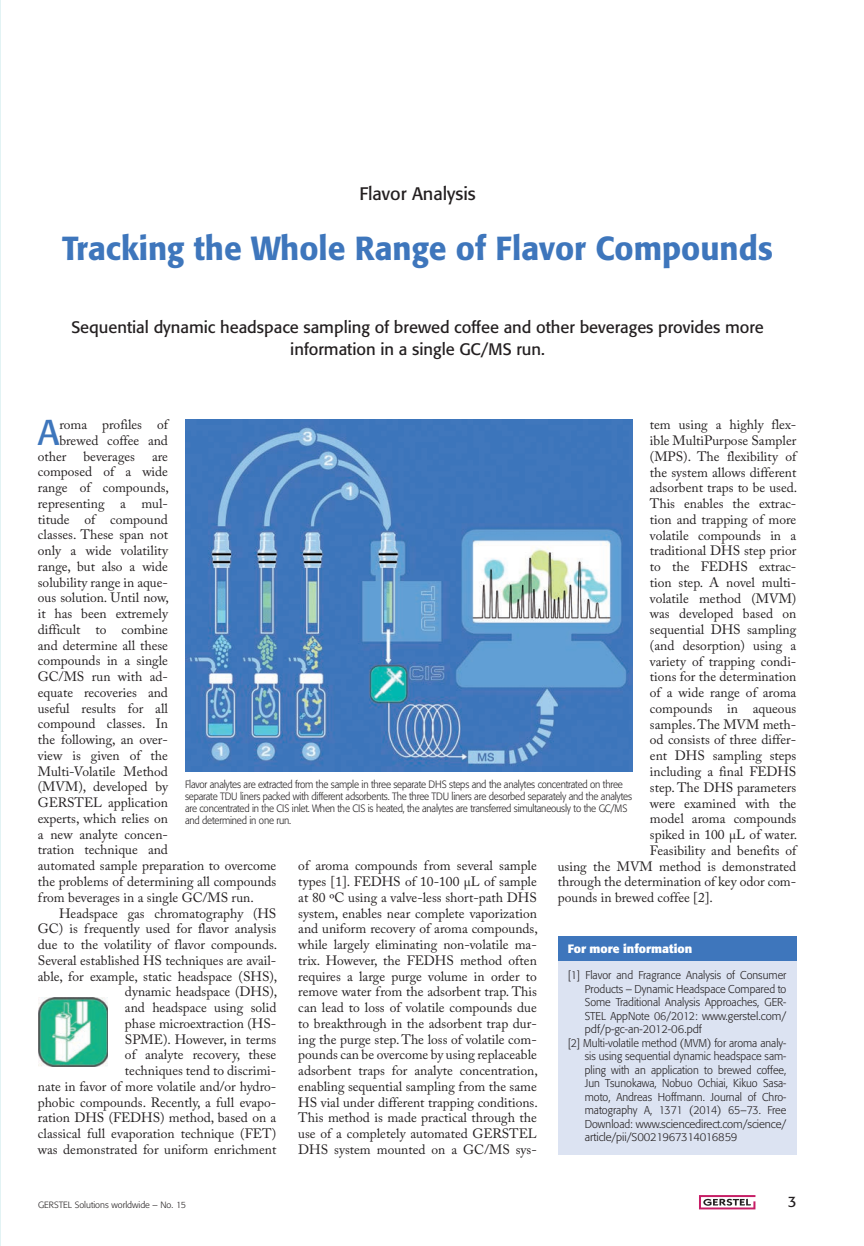
<style>
.page{position:relative;width:864px;height:1246px;background:#fff}
.page>*{position:absolute;margin:0;border:0;box-sizing:border-box;transform-origin:0 0}
.t1{font:35.55px "Formata";color:#3e76bc}
.t2{font:500 33px "Formata";color:#3e76bc;scale:.96 1}
.t3{font:18px "Formata";color:#231f20}
.t4{font:16.5px/22.5px "Formata";color:#231f20;text-align:center}
.t5{font:15px "Formata";color:#231f20}
.t6{font:13.5px/15.8px "Adobe Caslon Pro";color:#231f20}
.t7{font:700 12px "Formata";color:#fff}
.t8{font:300 11.25px "Formata";color:#231f20;scale:.95 1}
.t9{font:300 11.25px "Formata";color:#231f20}
.t10{font:300 10.5px/12px "Formata";letter-spacing:-.02em;color:#231f20;scale:.92 1}
.t11{font:300 9px "Formata";color:#231f20}
</style>
<div class="page">
<hr style="left:0;top:0;width:1px;height:1246px;background:#e2f3f4">
<img style="left:39px;top:997px;width:69px;height:69px">
<img style="left:185px;top:420px;width:447px;height:351px">
<div style="left:557px;top:961px;width:239px;height:193px;background:#dce3f2"></div>
<div style="left:557px;top:936px;width:239px;height:25px;background:#3e76bc"></div>
<svg style="left:699px;top:1195px;width:56px;height:14px"></svg>
<h3 class="t3" style="left:359px;top:183px;width:118px">Flavor Analysis</h3>
<h2 class="t2" style="left:62px;top:228px;width:741px">Tracking the Whole Range of Flavor Compounds</h2>
<p class="t4" style="left:71px;top:315px;width:693px">Sequential dynamic headspace sampling of brewed coffee and other beverages provides more information in a single GC/MS run.</p>
<h1 class="t1" style="left:38px;top:411px;width:23px">A</h1>
<p class="t6" style="left:59px;top:416px;width:110px">roma profiles of</p>
<p class="t6" style="left:649px;top:417px;width:148px">tem using a highly flex-</p>
<p class="t6" style="left:649px;top:433px;width:148px">ible MultiPurpose Sampler</p>
<p class="t6" style="left:649px;top:448px;width:148px">(MPS). The flexibility of</p>
<p class="t6" style="left:649px;top:464px;width:148px">the system allows different</p>
<p class="t6" style="left:649px;top:480px;width:149px">adsorbent traps to be used.</p>
<p class="t6" style="left:649px;top:496px;width:148px">This enables the extrac-</p>
<p class="t6" style="left:649px;top:511px;width:148px">tion and trapping of more</p>
<p class="t6" style="left:649px;top:527px;width:148px">volatile compounds in a</p>
<p class="t6" style="left:649px;top:543px;width:148px">traditional DHS step prior</p>
<p class="t6" style="left:649px;top:559px;width:148px">to the FEDHS extrac-</p>
<p class="t6" style="left:649px;top:574px;width:148px">tion step. A novel multi-</p>
<p class="t6" style="left:649px;top:590px;width:148px">volatile method (MVM)</p>
<p class="t6" style="left:649px;top:606px;width:148px">was developed based on</p>
<p class="t6" style="left:649px;top:622px;width:148px">sequential DHS sampling</p>
<p class="t6" style="left:649px;top:637px;width:148px">(and desorption) using a</p>
<p class="t6" style="left:649px;top:653px;width:148px">variety of trapping condi-</p>
<p class="t6" style="left:649px;top:669px;width:148px">tions for the determination</p>
<p class="t6" style="left:649px;top:685px;width:148px">of a wide range of aroma</p>
<p class="t6" style="left:649px;top:700px;width:148px">compounds in aqueous</p>
<p class="t6" style="left:649px;top:716px;width:148px">samples. The MVM meth-</p>
<p class="t6" style="left:649px;top:732px;width:148px">od consists of three differ-</p>
<p class="t6" style="left:649px;top:748px;width:148px">ent DHS sampling steps</p>
<p class="t6" style="left:649px;top:763px;width:148px">including a final FEDHS</p>
<p class="t6" style="left:649px;top:779px;width:148px">step. The DHS parameters</p>
<p class="t6" style="left:649px;top:795px;width:148px">were examined with the</p>
<p class="t6" style="left:649px;top:811px;width:148px">model aroma compounds</p>
<p class="t6" style="left:649px;top:826px;width:149px">spiked in 100 µL of water.</p>
<p class="t6" style="left:649px;top:842px;width:148px">Feasibility and benefits of</p>
<p class="t6" style="left:557px;top:858px;width:240px">using the MVM method is demonstrated</p>
<p class="t6" style="left:557px;top:874px;width:240px">through the determination of key odor com-</p>
<p class="t6" style="left:557px;top:889px;width:157px">pounds in brewed coffee [2].</p>
<p class="t6" style="left:59px;top:432px;width:110px">brewed coffee and</p>
<p class="t6" style="left:38px;top:448px;width:30px">other</p>
<p class="t6" style="left:83px;top:448px;width:53px">beverages</p>
<p class="t6" style="left:38px;top:448px;width:240px;text-indent:114px">are<br>composed of a wide<br>range of compounds,<br>representing a mul-<br>titude of compound<br>classes. These span not<br>only a wide volatility<br>range, but also a wide<br>solubility range in aque-<br>ous solution. Until now,<br>it has been extremely<br>difficult to combine<br>and determine all these<br>compounds in a single<br>GC/MS run with ad-<br>equate recoveries and<br>useful results for all<br>compound classes. In<br>the following, an over-<br>view is given of the<br>Multi-Volatile Method<br>(MVM), developed by<br>GERSTEL application<br>experts, which relies on<br>a new analyte concen-<br>tration technique and<br>automated sample preparation to overcome the problems of determining all compounds from beverages in a single GC/MS run.</p>
<p class="t6" style="left:38px;top:905px;width:241px;text-align:right">Headspace gas chromatography (HS GC) is frequently used for flavor analysis due to the volatility of flavor compounds.<br>Several established HS techniques are avail&shy;able, for example, static headspace (SHS), dynamic headspace (DHS),<br>and headspace using solid<br>phase microextraction (HS-<br>SPME). However, in terms<br>of analyte recovery, these<br>techniques tend to discrimi-<br>nate in favor of more volatile and/or hydro&shy;phobic compounds. Recently, a full evapo&shy;ration DHS (FEDHS) method, based on a classical full evaporation technique (FET) was demonstrated for uniform enrichment</p>
<p class="t10" style="left:185px;top:779px;width:487px">Flavor analytes are extracted from the sample in three separate DHS steps and the analytes concentrated on three separate TDU liners packed with different adsorbents. The three TDU liners are desorbed separately and the analytes are concentrated in the CIS inlet. When the CIS is heated, the analytes are transferred simultaneously to the GC/MS and determined in one run.</p>
<p class="t6" style="left:298px;top:858px;width:241px;text-align:justify">of aroma compounds from several sample types [1]. FEDHS of 10-100 µL of sample at 80 ºC using a valve-less short-path DHS system, enables near complete vaporization and uniform recovery of aroma compounds, while largely eliminating non-volatile ma&shy;trix. However, the FEDHS method often requires a large purge volume in order to remove water from the adsorbent trap. This can lead to loss of volatile compounds due to breakthrough in the adsorbent trap dur&shy;ing the purge step. The loss of volatile com&shy;pounds can be overcome by using replaceable adsorbent traps for analyte concentration, enabling sequential sampling from the same HS vial under different trapping conditions.<br>This method is made practical through the use of a completely automated GERSTEL DHS system mounted on a GC/MS sys-</p>
<p class="t7" style="left:567px;top:941px;width:126px">For more information</p>
<p class="t8" style="left:567px;top:969px;width:231px">[1] Flavor and Fragrance Analysis of Consumer</p>
<p class="t8" style="left:584px;top:982px;width:214px">Products – Dynamic Headspace Compared to</p>
<p class="t8" style="left:584px;top:996px;width:214px">Some Traditional Analysis Approaches, GER-</p>
<p class="t8" style="left:584px;top:1009px;width:214px">STEL AppNote 06/2012: www.gerstel.com/</p>
<p class="t9" style="left:584px;top:1023px;width:118px">pdf/p-gc-an-2012-06.pdf</p>
<p class="t8" style="left:567px;top:1036px;width:231px">[2] Multi-volatile method (MVM) for aroma analy-</p>
<p class="t8" style="left:584px;top:1050px;width:214px">sis using sequential dynamic headspace sam-</p>
<p class="t8" style="left:584px;top:1063px;width:214px">pling with an application to brewed coffee,</p>
<p class="t8" style="left:584px;top:1077px;width:213px">Jun Tsunokawa, Nobuo Ochiai, Kikuo Sasa-</p>
<p class="t8" style="left:584px;top:1090px;width:214px">moto, Andreas Hoffmann. Journal of Chro-</p>
<p class="t8" style="left:584px;top:1104px;width:214px">matography A, 1371 (2014) 65–73. Free</p>
<p class="t8" style="left:584px;top:1117px;width:214px">Download: www.sciencedirect.com/science/</p>
<p class="t9" style="left:584px;top:1131px;width:154px">article/pii/S0021967314016859</p>
<p class="t11" style="left:38px;top:1199px;width:149px">GERSTEL Solutions worldwide – No. 15</p>
<p class="t5" style="left:787px;top:1193px;width:10px">3</p>
</div>
